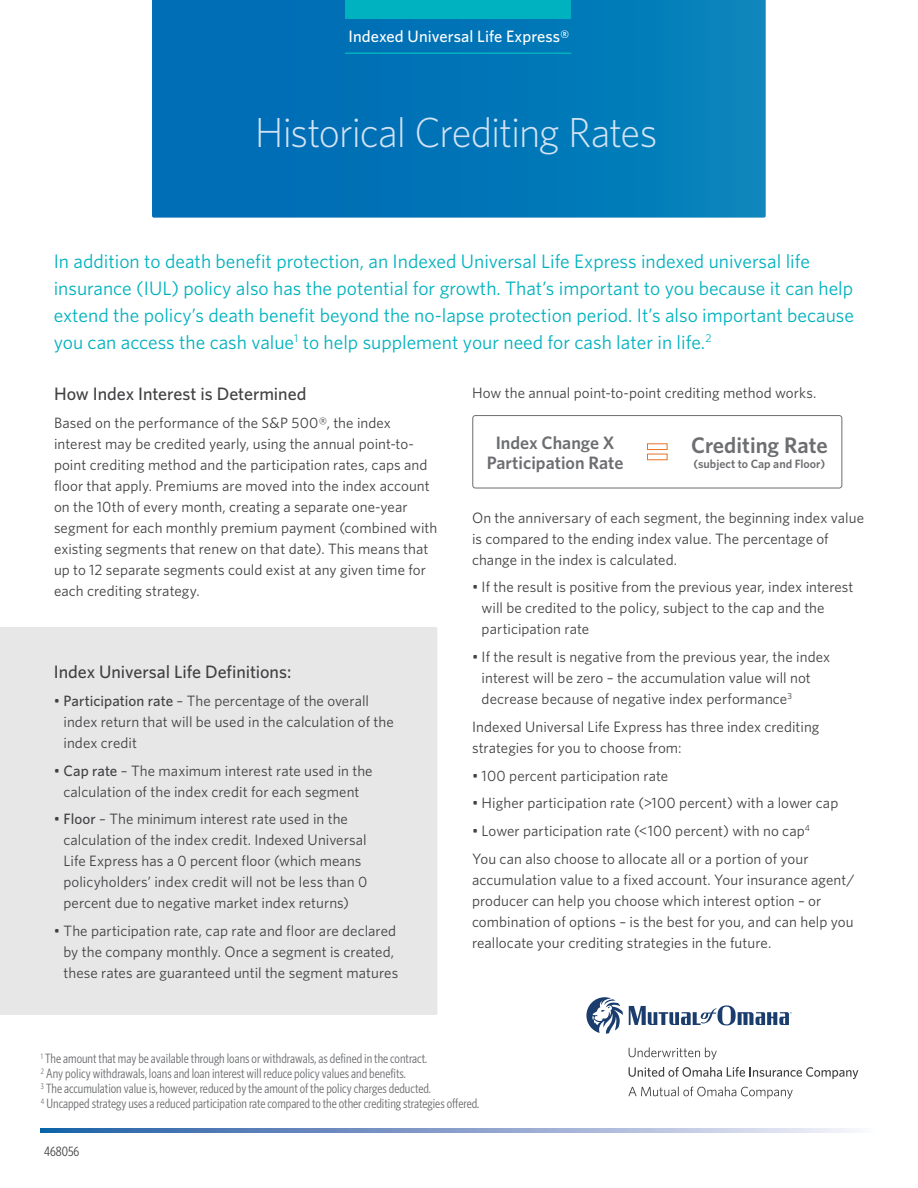
<style>
.page{position:relative;width:918px;height:1188px;background:#fff}
.page>*{position:absolute;margin:0;border:0;box-sizing:border-box;transform-origin:0 0}
.t1{font:300 42px "Whitney";letter-spacing:-.025em;color:#d3e3f5}
.t2{font:600 22.5px "Whitney";color:#6d6e71}
.t3{font:19.5px/27px "Whitney";color:#00b2bf}
.t4{font:500 18px "Whitney";letter-spacing:-.005em;color:#414042}
.t5{font:600 18px/19.5px "Whitney";color:#6d6e71;text-align:center}
.t6{font:500 16.5px "Whitney";letter-spacing:.005em;color:#fff}
.t7{font:15px/21px "Whitney";letter-spacing:.005em;color:#414042}
.t8{font:13.5px/15px "Whitney Condensed";color:#6d6e71}
.t9{font:13.5px "Whitney Condensed";color:#414042}
.t10{font:600 12px "Whitney";color:#6d6e71}
.s1{font-weight:500}
</style>
<div class="page">
<div style="left:0;top:627px;width:437px;height:388px;background:#e7e7e8"></div>
<div style="left:473px;top:415px;width:369px;height:73px;border:1px solid #6d6e71;border-radius:3px"></div>
<svg style="left:41px;top:1129px;width:811px;height:4px;background:#87a1cc"></svg>
<svg style="left:152px;top:0;width:614px;height:218px;background:#0276b7"></svg>
<hr style="left:345px;top:52px;width:226px;height:2px;background:#00b2bf">
<div style="left:345px;top:0;width:226px;height:18px;background:#00b2bf"></div>
<div style="left:647px;top:443px;width:21px;height:7px;border:1px solid #e77526"></div>
<svg style="left:629px;top:1047px;width:88px;height:13px"></svg>
<svg style="left:629px;top:1067px;width:229px;height:12px"></svg>
<svg style="left:628px;top:1087px;width:165px;height:12px"></svg>
<svg style="left:586px;top:997px;width:37px;height:37px"></svg>
<svg style="left:629px;top:1005px;width:163px;height:21px"></svg>
<p class="t6" style="left:349px;top:26px;width:222px">Indexed Universal Life Express®</p>
<h1 class="t1" style="left:255px;top:104px;width:404px">Historical Crediting Rates</h1>
<p class="t3" style="left:54px;top:247px;width:802px">In addition to death benefit protection, an Indexed Universal Life Express indexed universal life insurance (IUL) policy also has the potential for growth. That’s important to you because it can help extend the policy’s death benefit beyond the no-lapse protection period. It’s also important because you can access the cash value<sup>1</sup> to help supplement your need for cash later in life.<sup>2</sup></p>
<p class="t4" style="left:54px;top:382px;width:254px">How Index Interest is Determined</p>
<p class="t7" style="left:54px;top:412px;width:385px">Based on the performance of the S&amp;P 500®, the index interest may be credited yearly, using the annual point-to&shy;point crediting method and the participation rates, caps and floor that apply. Premiums are moved into the index account on the 10th of every month, creating a separate one-year segment for each monthly premium payment (combined with existing segments that renew on that date). This means that up to 12 separate segments could exist at any given time for each crediting strategy.</p>
<p class="t4" style="left:54px;top:660px;width:239px">Index Universal Life Definitions:</p>
<p class="t7" style="left:64px;top:690px;width:332px;text-indent:-10px">• <span class="s1">Participation rate</span> – The percentage of the overall index return that will be used in the calculation of the index credit</p>
<p class="t7" style="left:54px;top:760px;width:320px;text-align:center">• <span class="s1">Cap rate</span> – The maximum interest rate used in the calculation of the index credit for each segment</p>
<p class="t7" style="left:64px;top:808px;width:305px;text-indent:-10px">• <span class="s1">Floor</span> – The minimum interest rate used in the calculation of the index credit. Indexed Universal Life Express has a 0 percent floor (which means policyholders’ index credit will not be less than 0 percent due to negative market index returns)</p>
<p class="t7" style="left:64px;top:920px;width:336px;text-indent:-10px">• The participation rate, cap rate and floor are declared by the company monthly. Once a segment is created, these rates are guaranteed until the segment matures</p>
<p class="t7" style="left:472px;top:382px;width:346px">How the annual point-to-point crediting method works.</p>
<p class="t5" style="left:487px;top:433px;width:138px">Index Change X<br>Participation Rate</p>
<h2 class="t2" style="left:691px;top:430px;width:138px">Crediting Rate</h2>
<p class="t10" style="left:694px;top:456px;width:133px">(subject to Cap and Floor)</p>
<p class="t7" style="left:472px;top:507px;width:394px">On the anniversary of each segment, the beginning index value is compared to the ending index value. The percentage of change in the index is calculated.</p>
<p class="t7" style="left:482px;top:576px;width:373px;text-indent:-10px">• If the result is positive from the previous year, index interest will be credited to the policy, subject to the cap and the participation rate</p>
<p class="t7" style="left:482px;top:646px;width:350px;text-indent:-10px">• If the result is negative from the previous year, the index interest will be zero – the accumulation value will not decrease because of negative index performance<sup>3</sup></p>
<p class="t7" style="left:472px;top:716px;width:349px">Indexed Universal Life Express has three index crediting strategies for you to choose from:</p>
<p class="t7" style="left:472px;top:765px;width:198px">• 100 percent participation rate</p>
<p class="t7" style="left:472px;top:792px;width:368px">• Higher participation rate (&gt;100 percent) with a lower cap</p>
<p class="t7" style="left:472px;top:817px;width:340px;line-height:27.8px">• Lower participation rate (&lt;100 percent) with no cap<sup>4<br></sup>You can also choose to allocate all or a portion of your</p>
<p class="t7" style="left:472px;top:869px;width:384px">accumulation value to a fixed account. Your insurance agent/ producer can help you choose which interest option – or combination of options – is the best for you, and can help you reallocate your crediting strategies in the future.</p>
<p class="t8" style="left:41px;top:1051px;width:440px"><sup>1</sup> The amount that may be available through loans or withdrawals, as defined in the contract.<br><sup>2</sup> Any policy withdrawals, loans and loan interest will reduce policy values and benefits.<br><sup>3</sup> The accumulation value is, however, reduced by the amount of the policy charges deducted.<br><sup>4</sup> Uncapped strategy uses a reduced participation rate compared to the other crediting strategies offered.</p>
<p class="t9" style="left:44px;top:1143px;width:37px">468056</p>
</div>
